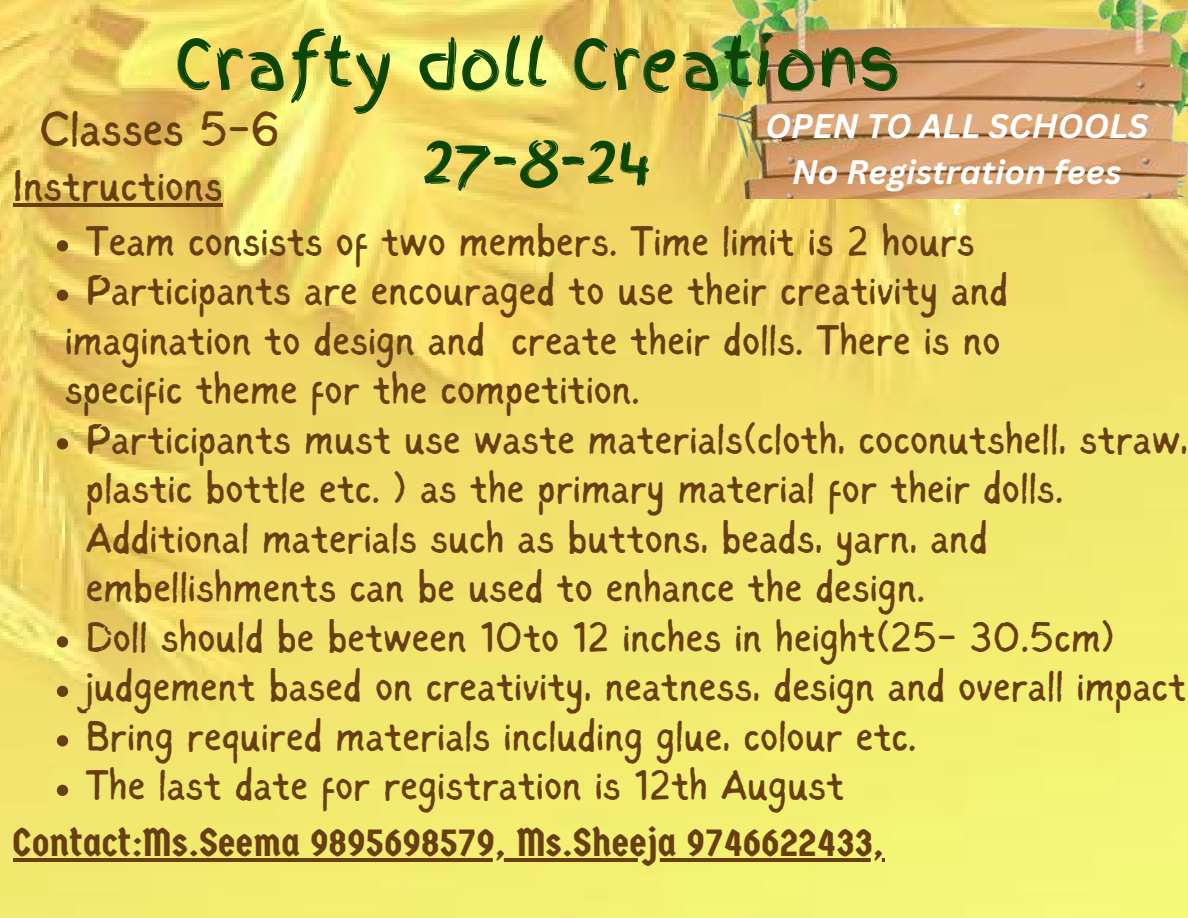
<style>
.page{position:relative;width:1188px;height:918px;background:#fff}
.page>*{position:absolute;margin:0;border:0;box-sizing:border-box;transform-origin:0 0}
.t1{font:66px/92.2px "Finger Paint";color:#0c4504;text-align:center}
.t2{font:49.5px "Sigher";color:#673f12}
.t3{font:44.4px "Sigher";color:#673f12}
.t4{font:42.9px "Sigher";color:#673f12}
.t5{font:39.9px "Germania One";color:#673f12}
.t6{font:italic 700 33px/46.2px "Canva Sans";color:#fff;text-align:center}
.t7{font:italic 700 18px "Canva Sans";color:#fff}
</style>
<div class="page">
<img style="left:0;top:0;width:1188px;height:918px">
<hr style="left:13px;top:203px;width:210px;height:3px;background:#673f12">
<svg style="left:57px;top:240px;width:11px;height:11px"></svg>
<svg style="left:57px;top:290px;width:11px;height:11px"></svg>
<svg style="left:57px;top:438px;width:11px;height:11px"></svg>
<svg style="left:57px;top:636px;width:11px;height:11px"></svg>
<svg style="left:57px;top:686px;width:11px;height:11px"></svg>
<svg style="left:57px;top:735px;width:11px;height:11px"></svg>
<svg style="left:57px;top:785px;width:11px;height:11px"></svg>
<hr style="left:13px;top:858px;width:871px;height:3px;background:#673f12">
<img style="left:636px;top:0;width:552px;height:198px">
<h1 class="t1" style="left:174px;top:19px;width:728px">Crafty doll Creations<br>27-8-24</h1>
<p class="t2" style="left:40px;top:109px;width:242px">Classes 5-6</p>
<p class="t6" style="left:766px;top:102px;width:384px">OPEN TO ALL SCHOOLS<br>No Registration fees</p>
<p class="t7" style="left:953px;top:195px;width:9px">t</p>
<p class="t3" style="left:13px;top:167px;width:211px">Instructions</p>
<p class="t4" style="left:86px;top:224px;width:891px">Team consists of two members. Time limit is 2 hours</p>
<p class="t4" style="left:86px;top:273px;width:924px">Participants are encouraged to use their creativity and</p>
<p class="t4" style="left:65px;top:323px;width:937px">imagination to design and create their dolls. There is no</p>
<p class="t4" style="left:65px;top:372px;width:577px">specific theme for the competition.</p>
<p class="t4" style="left:86px;top:422px;width:1104px">Participants must use waste materials(cloth, coconutshell, straw,</p>
<p class="t4" style="left:86px;top:471px;width:979px">plastic bottle etc. ) as the primary material for their dolls.</p>
<p class="t4" style="left:86px;top:521px;width:903px">Additional materials such as buttons, beads, yarn, and</p>
<p class="t4" style="left:86px;top:570px;width:841px">embellishments can be used to enhance the design.</p>
<p class="t4" style="left:86px;top:620px;width:1031px">Doll should be between 10to 12 inches in height(25- 30.5cm)</p>
<p class="t4" style="left:86px;top:669px;width:1102px">judgement based on creativity, neatness, design and overall impact</p>
<p class="t4" style="left:86px;top:719px;width:832px">Bring required materials including glue, colour etc.</p>
<p class="t4" style="left:86px;top:768px;width:760px">The last date for registration is 12th August</p>
<p class="t5" style="left:13px;top:819px;width:873px">Contact:Ms.Seema 9895698579, Ms.Sheeja 9746622433,</p>
</div>
